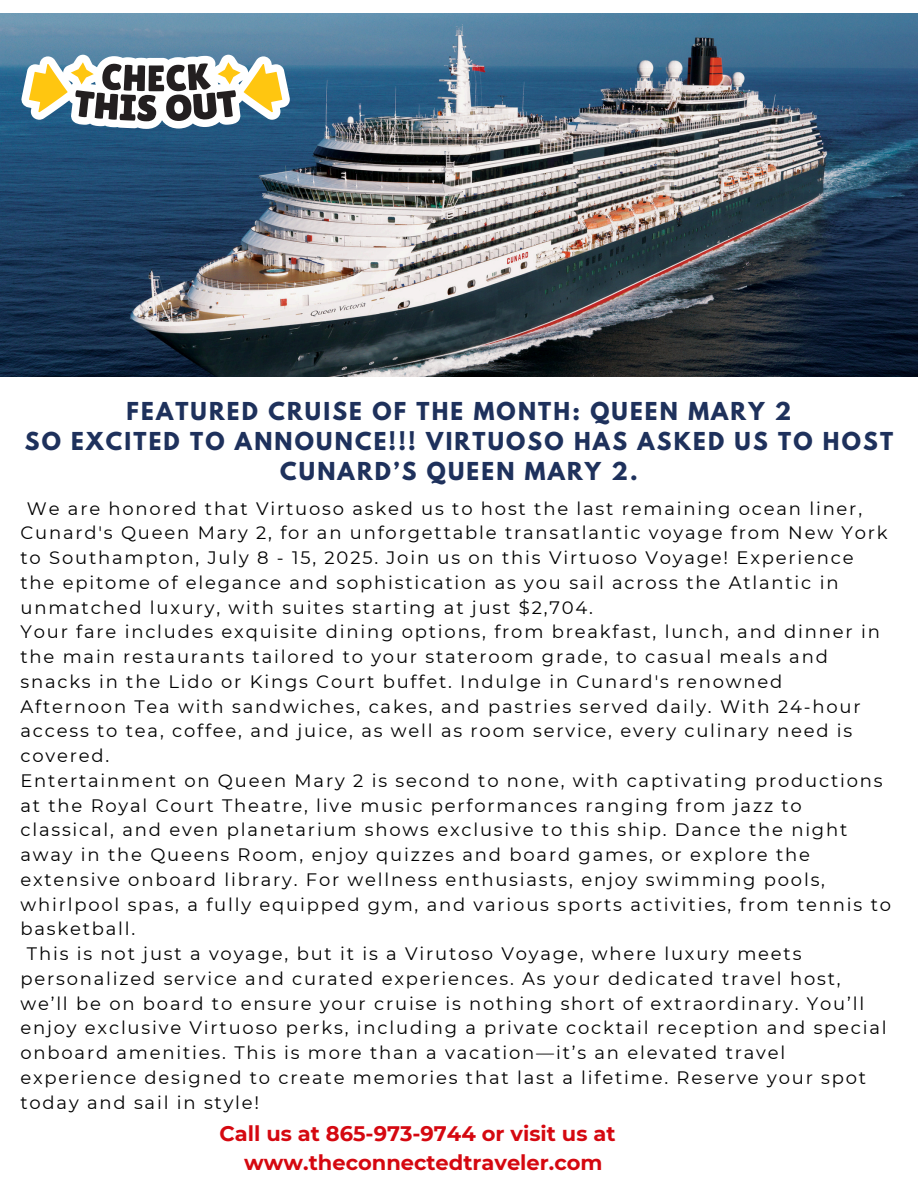
<style>
.page{position:relative;width:918px;height:1188px;background:#fff}
.page>*{position:absolute;margin:0;border:0;box-sizing:border-box;transform-origin:0 0}
.t1{font:700 21.9px/30.3px "League Spartan";letter-spacing:.1em;color:#1e315c;text-align:center}
.t2{font:700 21px/29.2px "Montserrat";color:#d50810;text-align:center}
.t3{font:18px/24.8px "Montserrat";letter-spacing:.1em;color:#000}
</style>
<div class="page">
<img style="left:0;top:14px;width:918px;height:362px">
<svg style="left:21px;top:55px;width:269px;height:74px"></svg>
<p class="t1" style="left:25px;top:398px;width:870px">FEATURED CRUISE OF THE MONTH: QUEEN MARY 2<br>SO EXCITED TO ANNOUNCE!!! VIRTUOSO HAS ASKED US TO HOST<br>CUNARD’S QUEEN MARY 2.</p>
<p class="t3" style="left:20px;top:496px;width:869px;text-indent:7px">We are honored that Virtuoso asked us to host the last remaining ocean liner, Cunard's Queen Mary 2, for an unforgettable transatlantic voyage from New York to Southampton, July 8 - 15, 2025. Join us on this Virtuoso Voyage! Experience the epitome of elegance and sophistication as you sail across the Atlantic in unmatched luxury, with suites starting at just $2,704.</p>
<h1 class="t3" style="left:20px;top:619px;width:861px">Your fare includes exquisite dining options, from breakfast, lunch, and dinner in the main restaurants tailored to your stateroom grade, to casual meals and snacks in the Lido or Kings Court buffet. Indulge in Cunard's renowned Afternoon Tea with sandwiches, cakes, and pastries served daily. With 24-hour access to tea, coffee, and juice, as well as room service, every culinary need is covered.</h1>
<p class="t3" style="left:20px;top:768px;width:872px">Entertainment on Queen Mary 2 is second to none, with captivating productions at the Royal Court Theatre, live music performances ranging from jazz to classical, and even planetarium shows exclusive to this ship. Dance the night away in the Queens Room, enjoy quizzes and board games, or explore the extensive onboard library. For wellness enthusiasts, enjoy swimming pools, whirlpool spas, a fully equipped gym, and various sports activities, from tennis to basketball.</p>
<p class="t3" style="left:20px;top:941px;width:868px;text-indent:7px">This is not just a voyage, but it is a Virutoso Voyage, where luxury meets personalized service and curated experiences. As your dedicated travel host, we’ll be on board to ensure your cruise is nothing short of extraordinary. You’ll enjoy exclusive Virtuoso perks, including a private cocktail reception and special onboard amenities. This is more than a vacation—it’s an elevated travel experience designed to create memories that last a lifetime. Reserve your spot today and sail in style!</p>
<p class="t2" style="left:219px;top:1119px;width:398px">Call us at 865-973-9744 or visit us at www.theconnectedtraveler.com</p>
</div>
